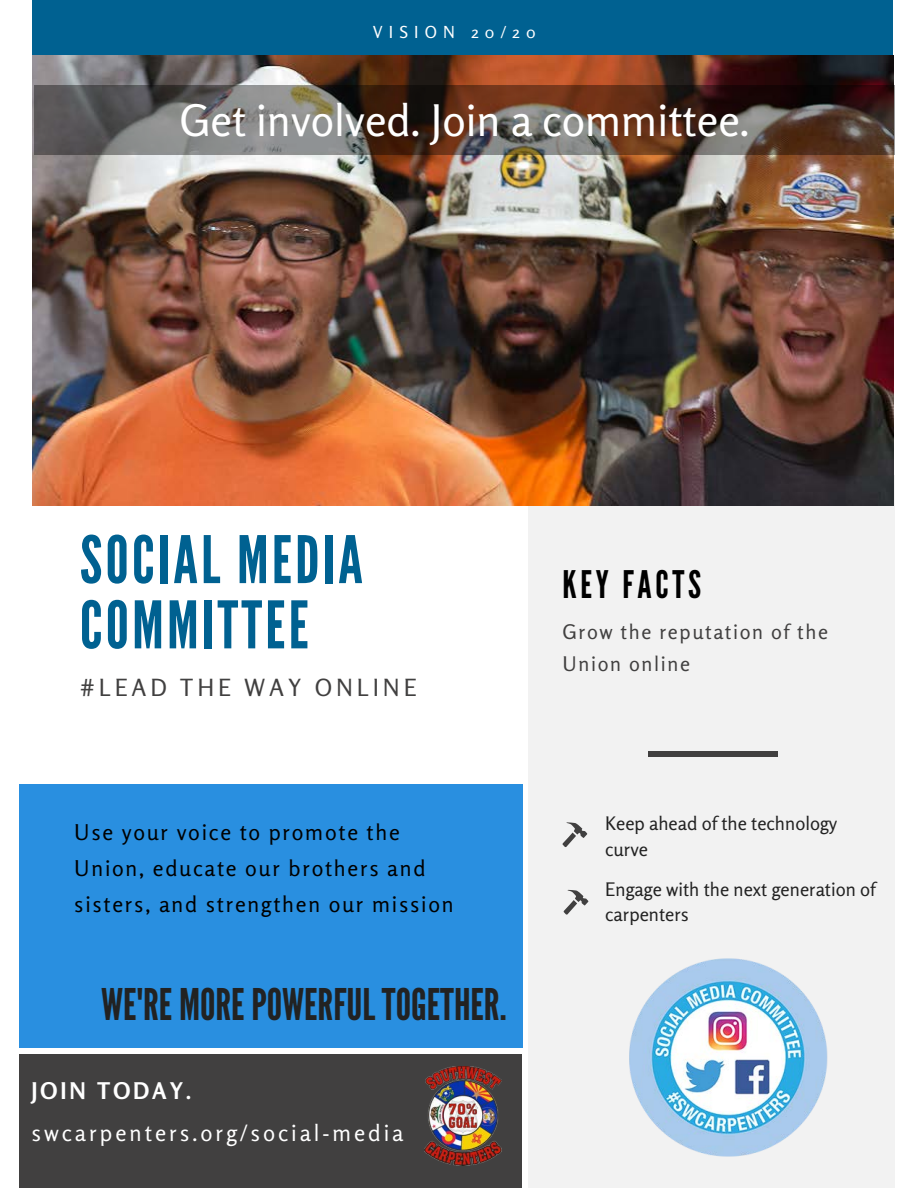
<style>
.page{position:relative;width:918px;height:1188px;background:#fff}
.page>*{position:absolute;margin:0;border:0;box-sizing:border-box;transform-origin:0 0}
.t1{font:65.4px/65.2px "League Gothic";letter-spacing:.05em;color:#006191}
.t2{font:43.65px "Rosario";color:#fff}
.t3{font:43.65px "League Gothic";color:#222}
.t4{font:37.95px "League Gothic";letter-spacing:.1em;color:#000}
.t5{font:23.7px "Rosario";letter-spacing:.16em;color:#414040}
.t6{font:700 22.95px "Rosario";letter-spacing:.13em;color:#fff}
.t7{font:22.65px "Rosario";letter-spacing:.13em;color:#fff}
.t8{font:21.75px/36px "Rosario";letter-spacing:.08em;color:#000}
.t9{font:20.25px/31.5px "Rosario";letter-spacing:.08em;color:#414040}
.t10{font:18.75px/25.8px "Rosario";color:#222}
.t11{font:16.65px "Rosario";letter-spacing:.37em;color:#fff}
</style>
<div class="page">
<div style="left:33px;top:0;width:860px;height:61px;background:#006191"></div>
<div style="left:19px;top:784px;width:504px;height:263px;background:#298fe0"></div>
<div style="left:19px;top:1054px;width:503px;height:134px;background:#414040"></div>
<div style="left:528px;top:475px;width:366px;height:713px;background:#f2f2f2"></div>
<img style="left:33px;top:55px;width:860px;height:450px">
<svg style="left:34px;top:86px;width:860px;height:69px;background:#5f4f47"></svg>
<div style="left:648px;top:752px;width:129px;height:5px;background:#414040"></div>
<img style="left:424px;top:1066px;width:78px;height:100px">
<svg style="left:562px;top:822px;width:25px;height:25px"></svg>
<svg style="left:564px;top:890px;width:24px;height:25px"></svg>
<img style="left:629px;top:958px;width:199px;height:199px">
<p class="t11" style="left:373px;top:22px;width:165px">VISION 20/20</p>
<h2 class="t2" style="left:180px;top:93px;width:572px">Get involved. Join a committee.</h2>
<h1 class="t1" style="left:80px;top:529px;width:284px">SOCIAL MEDIA<br>COMMITTEE</h1>
<p class="t5" style="left:80px;top:673px;width:338px">#LEAD THE WAY ONLINE</p>
<p class="t8" style="left:74px;top:814px;width:381px">Use your voice to promote the<br>Union, educate our brothers and sisters, and strengthen our mission</p>
<h2 class="t3" style="left:101px;top:980px;width:407px">WE'RE MORE POWERFUL TOGETHER.</h2>
<p class="t6" style="left:32px;top:1077px;width:161px">JOIN TODAY.</p>
<p class="t7" style="left:32px;top:1119px;width:373px">swcarpenters.org/social-media</p>
<h3 class="t4" style="left:562px;top:562px;width:140px">KEY FACTS</h3>
<p class="t9" style="left:562px;top:616px;width:267px">Grow the reputation of the<br>Union online</p>
<p class="t10" style="left:605px;top:810px;width:234px">Keep ahead of the technology curve</p>
<p class="t10" style="left:605px;top:876px;width:272px">Engage with the next generation of carpenters</p>
</div>
